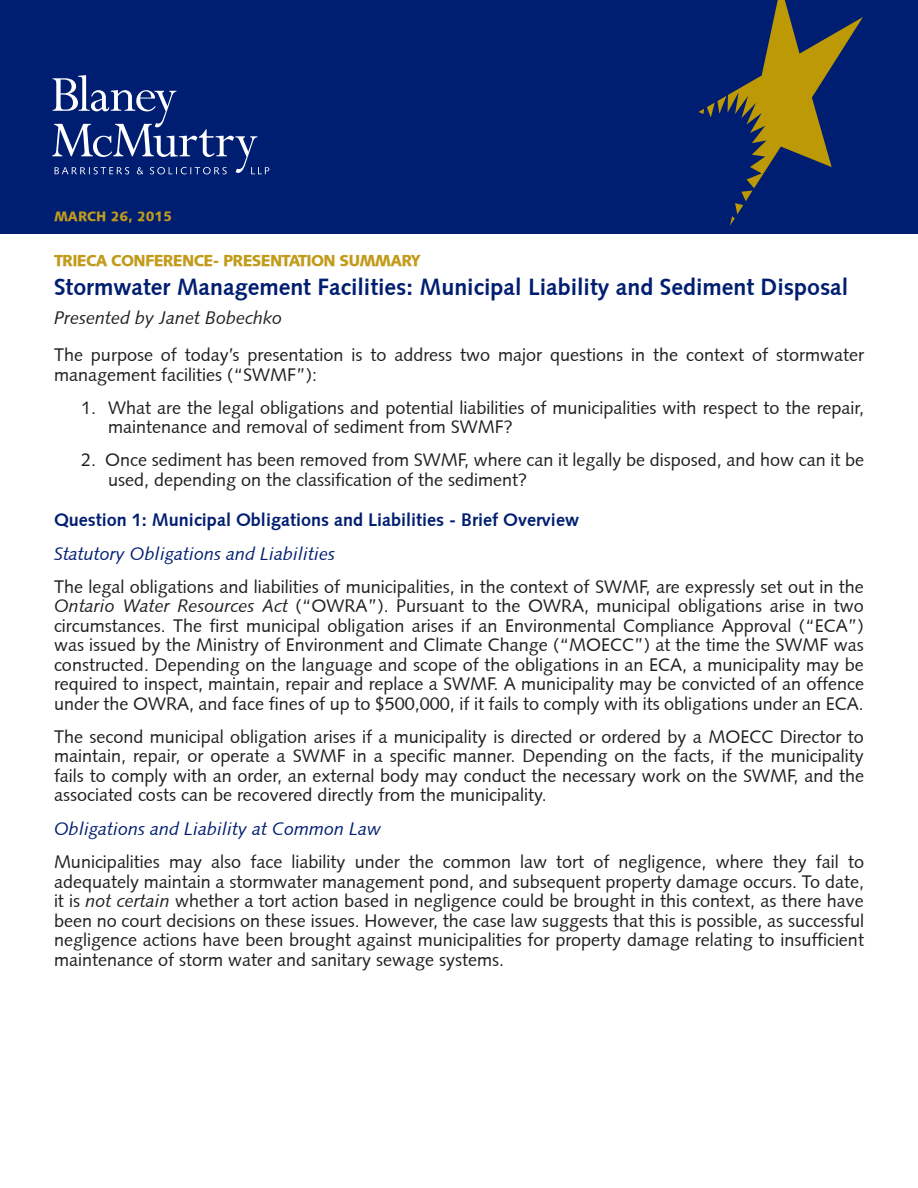
<style>
.page{position:relative;width:918px;height:1188px;background:#fff}
.page>*{position:absolute;margin:0;border:0;box-sizing:border-box;transform-origin:0 0}
.Heading_2{font:700 23.25px "Syntax Roman";color:#001e71}
.Paragraph{font:18px/19.5px "Syntax Roman";color:#231f20}
.Heading_2-2{font:700 18px "Syntax Roman";color:#001e71}
.Heading_3{font:italic 18px "Syntax Roman";color:#001e71}
.Heading_2-3{font:italic 18px "Syntax Roman";color:#001e71}
.Paragraph-2{font:italic 18px "Syntax Roman";color:#231f20}
.Heading_1{font:900 15.75px "Syntax";letter-spacing:-.045em;color:#c29b1b}
.Heading_1-2{font:900 13.5px "Syntax";color:#c29b1b}
.s1{font-style:italic}
</style>
<div class="page">
<div style="left:0;top:0;width:918px;height:233px;background:#001e71"></div>
<svg style="left:699px;top:0;width:164px;height:226px"></svg>
<svg style="left:52px;top:75px;width:217px;height:100px"></svg>
<p class="Heading_1-2" style="left:54px;top:208px;width:120px">MARCH 26, 2015</p>
<p class="Heading_1" style="left:54px;top:251px;width:368px">TRIECA CONFERENCE- PRESENTATION SUMMARY</p>
<p class="Heading_2" style="left:54px;top:273px;width:796px">Stormwater Management Facilities: Municipal Liability and Sediment Disposal</p>
<p class="Paragraph-2" style="left:54px;top:307px;width:230px">Presented by Janet Bobechko</p>
<p class="Paragraph" style="left:54px;top:345px;width:812px">The purpose of today’s presentation is to address two major questions in the context of stormwater management facilities (“SWMF”):</p>
<p class="Paragraph" style="left:108px;top:398px;width:758px;text-indent:-27px">1. What are the legal obligations and potential liabilities of municipalities with respect to the repair, maintenance and removal of sediment from SWMF?</p>
<p class="Paragraph" style="left:108px;top:450px;width:758px;text-indent:-27px">2. Once sediment has been removed from SWMF, where can it legally be disposed, and how can it be used, depending on the classification of the sediment?</p>
<p class="Heading_2-2" style="left:54px;top:510px;width:527px">Question 1: Municipal Obligations and Liabilities - Brief Overview</p>
<p class="Heading_3" style="left:54px;top:543px;width:283px">Statutory Obligations and Liabilities</p>
<p class="Paragraph" style="left:54px;top:577px;width:812px;text-align:justify">The legal obligations and liabilities of municipalities, in the context of SWMF, are expressly set out in the <span class="s1">Ontario Water Resources Act</span> (“OWRA”). Pursuant to the OWRA, municipal obligations arise in two circumstances. The first municipal obligation arises if an Environmental Compliance Approval (“ECA”) was issued by the Ministry of Environment and Climate Change (“MOECC”) at the time the SWMF was constructed. Depending on the language and scope of the obligations in an ECA, a municipality may be required to inspect, maintain, repair and replace a SWMF. A municipality may be convicted of an offence under the OWRA, and face fines of up to $500,000, if it fails to comply with its obligations under an ECA.</p>
<p class="Paragraph" style="left:54px;top:727px;width:812px;text-align:justify">The second municipal obligation arises if a municipality is directed or ordered by a MOECC Director to maintain, repair, or operate a SWMF in a specific manner. Depending on the facts, if the municipality fails to comply with an order, an external body may conduct the necessary work on the SWMF, and the associated costs can be recovered directly from the municipality.</p>
<p class="Heading_2-3" style="left:54px;top:818px;width:329px">Obligations and Liability at Common Law</p>
<p class="Paragraph" style="left:54px;top:852px;width:812px;text-align:justify">Municipalities may also face liability under the common law tort of negligence, where they fail to adequately maintain a stormwater management pond, and subsequent property damage occurs. To date, it is <span class="s1">not certain</span> whether a tort action based in negligence could be brought in this context, as there have been no court decisions on these issues. However, the case law suggests that this is possible, as successful negligence actions have been brought against municipalities for property damage relating to insufficient maintenance of storm water and sanitary sewage systems.</p>
</div>
